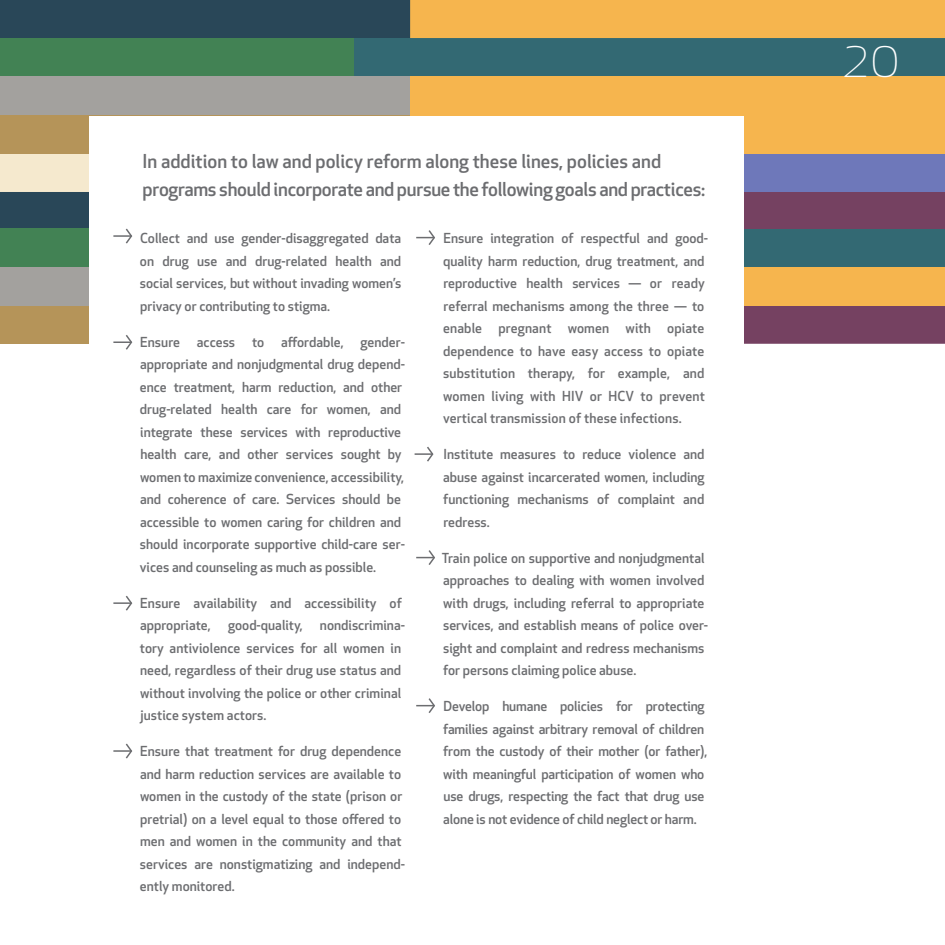
<style>
.page{position:relative;width:945px;height:945px;background:#fff}
.page>*{position:absolute;margin:0;border:0;box-sizing:border-box;transform-origin:0 0}
.Page_numbers{font:300 49.5px "Apex New";color:#fff}
.body_copy{font:500 18.75px "Apex New";letter-spacing:-.015em;color:#6c6d70}
.body_copy-2{font:500 13.5px/22.5px "Apex New";color:#6c6d70}
.body_copy_no_indent{font:500 13.5px/22.5px "Apex New";letter-spacing:-.01em;color:#6c6d70}
</style>
<div class="page">
<div style="left:0;top:190px;width:580px;height:38px;background:#294758"></div>
<div style="left:0;top:228px;width:567px;height:39px;background:#428254"></div>
<div style="left:355px;top:228px;width:590px;height:39px;background:#336973"></div>
<div style="left:410px;top:190px;width:535px;height:38px;background:#754161"></div>
<div style="left:0;top:305px;width:580px;height:39px;background:#b59459"></div>
<div style="left:410px;top:305px;width:535px;height:39px;background:#754161"></div>
<div style="left:0;top:267px;width:580px;height:38px;background:#a3a19e"></div>
<div style="left:410px;top:267px;width:535px;height:38px;background:#f6b54e"></div>
<div style="left:0;top:0;width:580px;height:38px;background:#294758"></div>
<div style="left:0;top:38px;width:580px;height:39px;background:#428254"></div>
<div style="left:355px;top:38px;width:590px;height:39px;background:#336973"></div>
<div style="left:0;top:154px;width:580px;height:38px;background:#f5e9ce"></div>
<div style="left:355px;top:154px;width:590px;height:38px;background:#6e78ba"></div>
<div style="left:410px;top:0;width:535px;height:38px;background:#f6b54e"></div>
<div style="left:0;top:115px;width:580px;height:39px;background:#b59459"></div>
<div style="left:410px;top:115px;width:535px;height:39px;background:#f6b54e"></div>
<div style="left:0;top:77px;width:580px;height:38px;background:#a3a19e"></div>
<div style="left:410px;top:77px;width:535px;height:38px;background:#f6b54e"></div>
<div style="left:90px;top:116px;width:654px;height:239px;background:#fff"></div>
<svg style="left:113px;top:743px;width:20px;height:16px"></svg>
<svg style="left:416px;top:230px;width:19px;height:15px"></svg>
<svg style="left:416px;top:550px;width:19px;height:15px"></svg>
<svg style="left:416px;top:698px;width:19px;height:15px"></svg>
<svg style="left:113px;top:595px;width:20px;height:16px"></svg>
<svg style="left:415px;top:446px;width:19px;height:16px"></svg>
<svg style="left:113px;top:228px;width:20px;height:16px"></svg>
<svg style="left:113px;top:335px;width:20px;height:15px"></svg>
<p class="body_copy" style="left:143px;top:149px;width:520px">In addition to law and policy reform along these lines, policies and</p>
<p class="body_copy" style="left:143px;top:177px;width:564px">programs should incorporate and pursue the following goals and practices:</p>
<p class="body_copy-2" style="left:140px;top:227px;width:263px;text-align:justify">Collect and use gender-disaggregated data on drug use and drug-related health and social services, but without invading women’s privacy or contributing to stigma.</p>
<p class="body_copy-2" style="left:140px;top:330px;width:267px">Ensure access to affordable, gender&shy;appropriate and nonjudgmental drug depend&shy;ence treatment, harm reduction, and other drug-related health care for women, and integrate these services with reproductive health care, and other services sought by women to maximize convenience, accessibility, and coherence of care. Services should be accessible to women caring for children and should incorporate supportive child-care ser&shy;vices and counseling as much as possible.</p>
<p class="body_copy-2" style="left:140px;top:591px;width:263px">Ensure availability and accessibility of appropriate,</p>
<p class="body_copy-2" style="left:140px;top:614px;width:267px;text-indent:180px">nondiscrimina&shy;tory antiviolence services for all women in need, regardless of their drug use status and without involving the police or other criminal justice system actors.</p>
<p class="body_copy-2" style="left:140px;top:740px;width:267px">Ensure that treatment for drug dependence and harm reduction services are available to women in the custody of the state (prison or pretrial) on a level equal to those offered to men and women in the community and that services are nonstigmatizing and independ&shy;ently monitored.</p>
<p class="body_copy-2" style="left:228px;top:614px;width:76px">good-quality,</p>
<p class="body_copy-2" style="left:443px;top:227px;width:267px">Ensure integration of respectful and good&shy;quality harm reduction, drug treatment, and reproductive health services — or ready referral mechanisms among the three — to enable pregnant women with opiate dependence to have easy access to opiate substitution therapy, for example, and women living with HIV or HCV to prevent vertical transmission of these infections.</p>
<p class="body_copy-2" style="left:443px;top:443px;width:263px;text-align:justify">Institute measures to reduce violence and abuse against incarcerated women, including functioning mechanisms of complaint and redress.</p>
<p class="body_copy-2" style="left:442px;top:546px;width:268px">Train police on supportive and nonjudgmental approaches to dealing with women involved with drugs, including referral to appropriate services, and establish means of police over&shy;sight and complaint and redress mechanisms for persons claiming police abuse.</p>
<p class="body_copy_no_indent" style="left:443px;top:695px;width:266px">Develop humane policies for protecting families against arbitrary removal of children from the custody of their mother (or father), with meaningful participation of women who use drugs, respecting the fact that drug use alone is not evidence of child neglect or harm.</p>
<p class="Page_numbers" style="left:843px;top:28px;width:59px">20</p>
</div>
